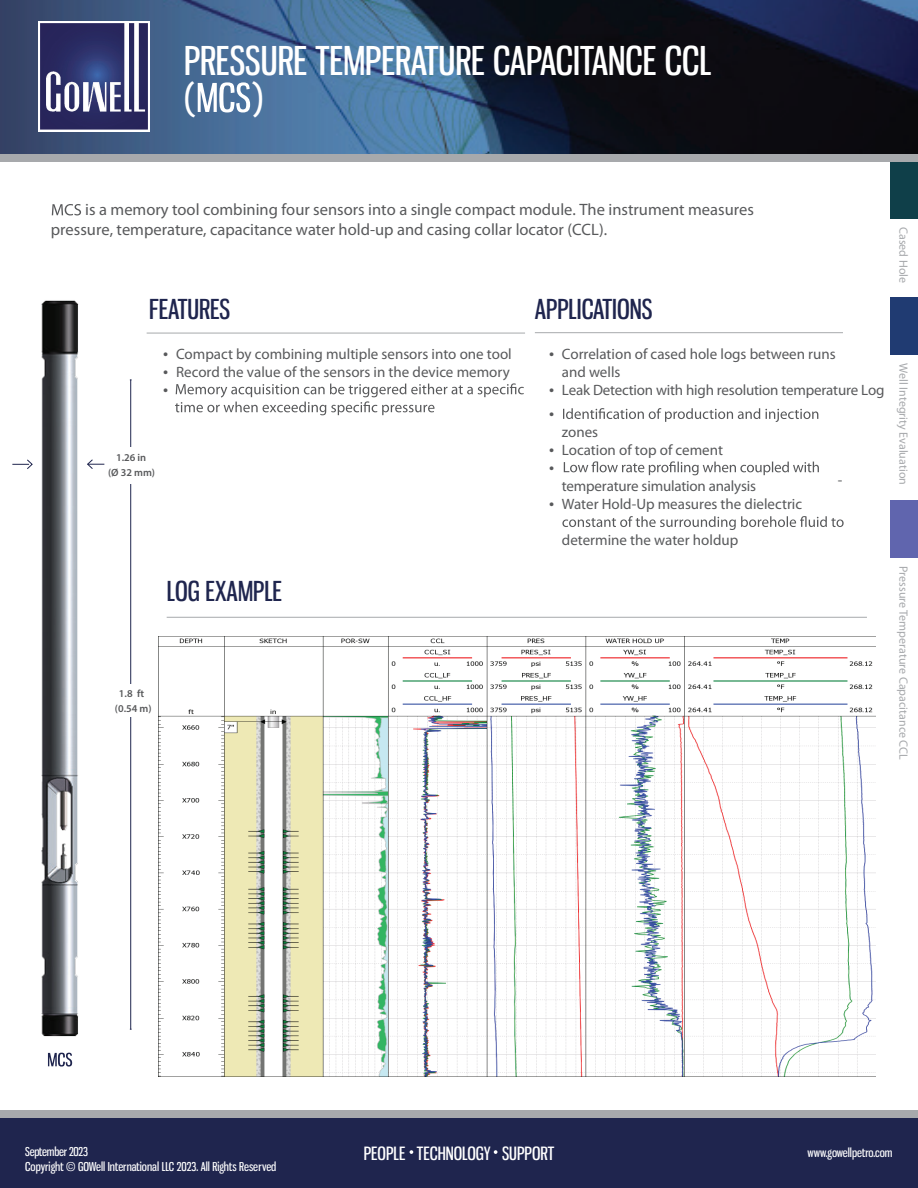
<style>
.page{position:relative;width:918px;height:1188px;background:#fff}
.page>*{position:absolute;margin:0;border:0;box-sizing:border-box;transform-origin:0 0}
.t1{font:72px "Gnuolane Rg";color:#fff}
.t2{font:39px/37px "Gnuolane Rg";color:#fff}
.t3{font:27px "Gnuolane Rg";color:#1f254e}
.t4{font:18px "Gnuolane Rg";color:#fff}
.t5{font:18px "Myriad Pro";color:#58595b}
.t6{font:16.5px/19.8px "Myriad Pro";color:#58595b}
.t7{font:15px/18px "Myriad Pro";color:#58595b}
.t8{font:12px "Gnuolane Rg";color:#fff}
.t9{font:12px "Myriad Pro";color:#a7a9ac}
.t10{font:12px "Gnuolane Rg";letter-spacing:-.02em;color:#fff}
.t11{font:600 10.5px/15px "Myriad Pro";color:#58595b;text-align:center}
.s1{font-size:18px}
</style>
<div class="page">
<img style="left:0;top:0;width:918px;height:155px">
<div style="left:0;top:1117px;width:918px;height:71px;background:#1f254e"></div>
<svg style="left:410px;top:1150px;width:3px;height:4px"></svg>
<svg style="left:494px;top:1150px;width:3px;height:4px"></svg>
<div style="left:0;top:1110px;width:918px;height:7px;background:#a7a9ac"></div>
<img style="left:39px;top:21px;width:110px;height:111px">
<div style="left:890px;top:162px;width:28px;height:57px;background:#0f3f49"></div>
<div style="left:0;top:155px;width:918px;height:7px;background:#a7a9ac"></div>
<div style="left:890px;top:298px;width:28px;height:57px;background:#203b72"></div>
<div style="left:890px;top:501px;width:28px;height:57px;background:#6065ae"></div>
<svg style="left:198px;top:82px;width:52px;height:30px"></svg>
<svg style="left:48px;top:1053px;width:24px;height:14px"></svg>
<hr style="left:167px;top:617px;width:700px;height:1px;background:#a7a9ac">
<svg style="left:52px;top:204px;width:29px;height:11px"></svg>
<hr style="left:147px;top:333px;width:378px;height:1px;background:#a7a9ac">
<svg style="left:563px;top:408px;width:255px;height:14px"></svg>
<svg style="left:562px;top:516px;width:282px;height:14px"></svg>
<hr style="left:535px;top:332px;width:308px;height:1px;background:#a7a9ac">
<hr style="left:130px;top:380px;width:1px;height:649px;background:#1f254e">
<div style="left:109px;top:685px;width:43px;height:32px;background:#fff"></div>
<div style="left:85px;top:447px;width:76px;height:37px;background:#fff"></div>
<svg style="left:175px;top:383px;width:349px;height:32px"></svg>
<svg style="left:564px;top:461px;width:255px;height:14px"></svg>
<img style="left:159px;top:636px;width:717px;height:440px">
<img style="left:12px;top:300px;width:93px;height:753px">
<h1 class="t1" style="left:272px;top:27px;width:377px">CATALOGUE 2018</h1>
<h2 class="t2" style="left:184px;top:42px;width:529px">PRESSURE TEMPERATURE CAPACITANCE CCL (</h2>
<h2 class="t2" style="left:251px;top:79px;width:14px">)</h2>
<p class="t6" style="left:51px;top:200px;width:705px;text-indent:34px">is a memory tool combining four sensors into a single compact module. The instrument measures pressure, temperature, capacitance water hold-up and casing collar locator (CCL).</p>
<h3 class="t3" style="left:149px;top:293px;width:83px">FEATURES</h3>
<p class="t7" style="left:163px;top:345px;width:350px"><span class="s1">•</span> Compact by combining multiple sensors into one tool</p>
<p class="t7" style="left:163px;top:363px;width:348px"><span class="s1">•</span> Record the value of the sensors in the device memory</p>
<p class="t5" style="left:163px;top:378px;width:7px">•</p>
<p class="t11" style="left:108px;top:450px;width:48px">1.26 in<br>(Ø 32 mm)</p>
<h3 class="t3" style="left:167px;top:574px;width:117px">LOG EXAMPLE</h3>
<h3 class="t3" style="left:535px;top:293px;width:119px">APPLICATIONS</h3>
<p class="t7" style="left:562px;top:345px;width:275px;text-indent:-13px"><span class="s1">•</span> Correlation of cased hole logs between runs and wells</p>
<p class="t7" style="left:549px;top:381px;width:337px"><span class="s1">•</span> Leak Detection with high resolution temperature Log</p>
<p class="t5" style="left:549px;top:402px;width:7px">•</p>
<p class="t7" style="left:562px;top:423px;width:38px">zones</p>
<p class="t7" style="left:549px;top:441px;width:175px"><span class="s1">•</span> Location of top of cement</p>
<p class="t5" style="left:549px;top:456px;width:7px">•</p>
<p class="t7" style="left:838px;top:471px;width:6px">-</p>
<p class="t7" style="left:562px;top:477px;width:196px">temperature simulation analysis</p>
<p class="t7" style="left:549px;top:495px;width:255px"><span class="s1">•</span> Water Hold-Up measures the dielectric</p>
<p class="t7" style="left:562px;top:531px;width:178px">determine the water holdup</p>
<p class="t11" style="left:115px;top:685px;width:38px">1.8 ft (0.54 m)</p>
<p class="t9" style="left:911px;top:227px;width:58px;rotate:90deg">Cased Hole</p>
<p class="t9" style="left:911px;top:363px;width:123px;rotate:90deg">Well Integrity Evaluation</p>
<p class="t9" style="left:911px;top:566px;width:195px;rotate:90deg">Pressure Temperature Capacitance CCL</p>
<p class="t10" style="left:25px;top:1144px;width:64px">September 2023</p>
<p class="t4" style="left:364px;top:1142px;width:192px">PEOPLE TECHNOLOGY SUPPORT</p>
<p class="t8" style="left:808px;top:1146px;width:86px">www.gowellpetro.com</p>
<p class="t8" style="left:25px;top:1160px;width:253px">Copyright © GOWell International LLC 2023. All Rights Reserved</p>
</div>
